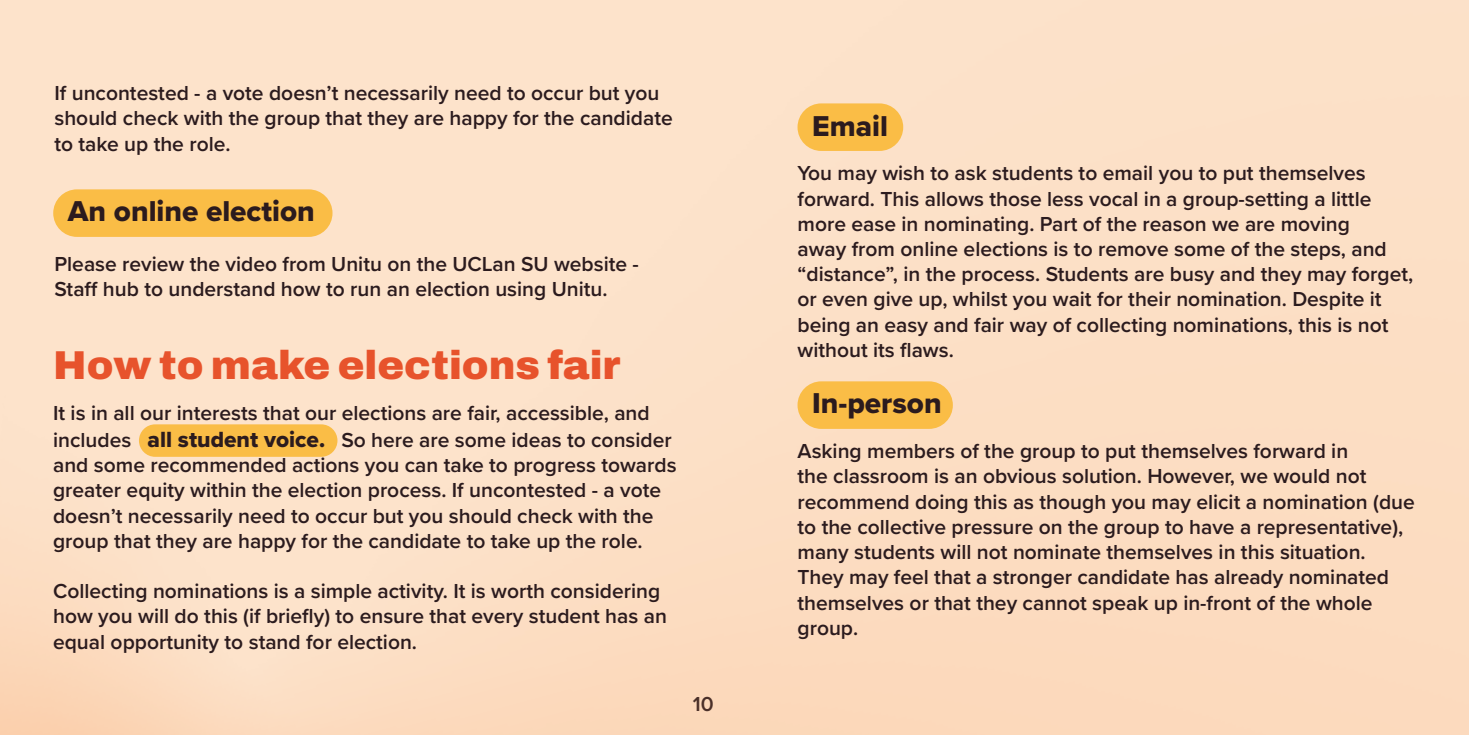
<style>
.page{position:relative;width:1469px;height:735px;background:#fff}
.page>*{position:absolute;margin:0;border:0;box-sizing:border-box;transform-origin:0 0}
.t1{font:600 40.25px "Archivo";color:#e7532c}
.t2{font:29.75px "Proxima Nova Extrabld";color:#2b1b1e}
.t3{font:600 21px/25.2px "Proxima Nova";color:#2b1b1e}
.s1{font-family:"Proxima Nova Extrabld";font-weight:400;font-size:22.75px}
</style>
<div class="page">
<img style="left:0;top:0;width:1468px;height:734px">
<div style="left:139px;top:424px;width:198px;height:32px;background:#fabd46;border-radius:16px"></div>
<div style="left:53px;top:189px;width:279px;height:48px;background:#fabd46;border-radius:24px"></div>
<div style="left:797px;top:103px;width:106px;height:48px;background:#fabd46;border-radius:24px"></div>
<div style="left:797px;top:381px;width:155px;height:47px;background:#fabd46;border-radius:24px"></div>
<p class="t3" style="left:54px;top:80px;width:620px">If uncontested - a vote doesn’t necessarily need to occur but you should check with the group that they are happy for the candidate to take up the role.</p>
<h2 class="t2" style="left:68px;top:189px;width:248px">An online election</h2>
<p class="t3" style="left:54px;top:250px;width:586px">Please review the video from Unitu on the UCLan SU website -<br>Staff hub to understand how to run an election using Unitu.</p>
<h1 class="t1" style="left:53px;top:334px;width:569px">How to make elections fair</h1>
<p class="t3" style="left:53px;top:398px;width:620px;line-height:27.3px">It is in all our interests that our elections are fair, accessible, and includes <span class="s1">all student voice.</span> So here are some ideas to consider</p>
<p class="t3" style="left:53px;top:451px;width:625px">and some recommended actions you can take to progress towards greater equity within the election process. If uncontested - a vote doesn’t necessarily need to occur but you should check with the group that they are happy for the candidate to take up the role.</p>
<p class="t3" style="left:53px;top:577px;width:615px">Collecting nominations is a simple activity. It is worth considering how you will do this (if briefly) to ensure that every student has an equal opportunity to stand for election.</p>
<p class="t3" style="left:692px;top:690px;width:22px">10</p>
<h2 class="t2" style="left:812px;top:104px;width:77px">Email</h2>
<p class="t3" style="left:797px;top:160px;width:617px">You may wish to ask students to email you to put themselves forward. This allows those less vocal in a group-setting a little more ease in nominating. Part of the reason we are moving<br>away from online elections is to remove some of the steps, and “distance”, in the process. Students are busy and they may forget, or even give up, whilst you wait for their nomination. Despite it being an easy and fair way of collecting nominations, this is not without its flaws.</p>
<h2 class="t2" style="left:812px;top:381px;width:131px">In-person</h2>
<p class="t3" style="left:797px;top:438px;width:619px">Asking members of the group to put themselves forward in<br>the classroom is an obvious solution. However, we would not recommend doing this as though you may elicit a nomination (due to the collective pressure on the group to have a representative), many students will not nominate themselves in this situation.<br>They may feel that a stronger candidate has already nominated themselves or that they cannot speak up in-front of the whole group.</p>
</div>
